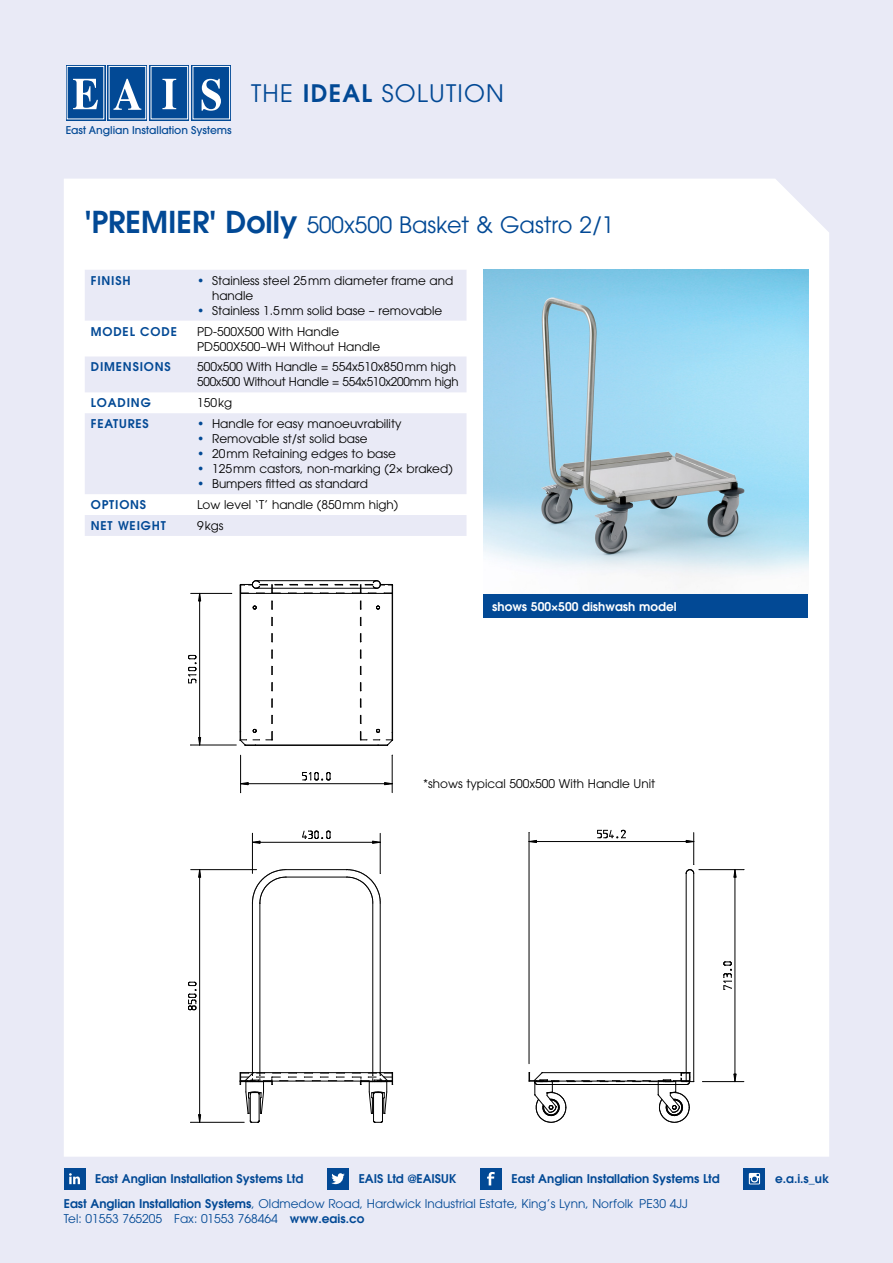
<style>
.page{position:relative;width:893px;height:1263px;background:#e9eaf6}
.page>*{position:absolute;margin:0;border:0;box-sizing:border-box;transform-origin:0 0}
.t1{font:24px "ITC Avant Garde Std";letter-spacing:.05em;color:#024995}
.t2{font:22.5px "ITC Avant Garde Std";color:#024995}
.t3{font:12px/15px "ITC Avant Garde Std";color:#000}
.t4{font:12px/15px "ITC Avant Garde Std";color:#024995}
.t5{font:600 12px "ITC Avant Garde Std";color:#024995}
.t6{font:12px/15px "ITC Avant Garde Std";letter-spacing:-.02em;color:#000}
.t7{font:600 12px "ITC Avant Garde Std";letter-spacing:.07em;color:#024995}
.t8{font:600 12px "ITC Avant Garde Std";color:#fff}
.t9{font:500 10.65px "ITC Avant Garde Std";letter-spacing:-.005em;color:#024995}
.s1{font-weight:600}
.s2{font-family:"Avant Garde";font-weight:600;font-size:30px}
.s3{color:#024995}
</style>
<div class="page">
<div style="left:64px;top:179px;width:765px;height:978px;background:#fff"></div>
<svg style="left:66px;top:65px;width:39px;height:55px"></svg>
<svg style="left:73px;top:79px;width:25px;height:30px"></svg>
<div style="left:192px;top:65px;width:39px;height:55px;background:#024995"></div>
<div style="left:193px;top:66px;width:37px;height:53px;border:1px solid #fff"></div>
<svg style="left:202px;top:79px;width:19px;height:32px"></svg>
<div style="left:150px;top:65px;width:39px;height:55px;background:#024995"></div>
<div style="left:151px;top:66px;width:37px;height:53px;border:1px solid #fff"></div>
<svg style="left:162px;top:79px;width:14px;height:30px"></svg>
<div style="left:108px;top:65px;width:39px;height:55px;background:linear-gradient(to right,#024995,#024995)"></div>
<svg style="left:113px;top:79px;width:28px;height:31px"></svg>
<div style="left:64px;top:1168px;width:21px;height:21px;background:#024995"></div>
<svg style="left:69px;top:1173px;width:11px;height:11px"></svg>
<div style="left:327px;top:1168px;width:22px;height:21px;background:#024995"></div>
<svg style="left:331px;top:1173px;width:14px;height:11px"></svg>
<div style="left:480px;top:1168px;width:22px;height:21px;background:#024995"></div>
<svg style="left:487px;top:1172px;width:8px;height:13px"></svg>
<div style="left:744px;top:1168px;width:21px;height:21px;background:#024995"></div>
<svg style="left:749px;top:1173px;width:11px;height:11px"></svg>
<svg style="left:85px;top:270px;width:381px;height:86px"></svg>
<svg style="left:85px;top:356px;width:381px;height:180px"></svg>
<img style="left:484px;top:270px;width:324px;height:324px">
<div style="left:484px;top:594px;width:324px;height:24px;background:#024995"></div>
<hr style="left:529px;top:1081px;width:160px;height:1px;background:#000">
<hr style="left:542px;top:1072px;width:147px;height:1px;background:#000">
<hr style="left:286px;top:869px;width:61px;height:1px;background:#000">
<hr style="left:252px;top:903px;width:1px;height:170px;background:#000">
<hr style="left:380px;top:903px;width:1px;height:170px;background:#000">
<hr style="left:260px;top:903px;width:1px;height:170px;background:#000">
<hr style="left:286px;top:877px;width:61px;height:1px;background:#000">
<hr style="left:372px;top:903px;width:1px;height:170px;background:#000">
<hr style="left:693px;top:873px;width:1px;height:208px;background:#000">
<hr style="left:686px;top:873px;width:1px;height:200px;background:#000">
<hr style="left:538px;top:1084px;width:148px;height:1px;background:#000">
<svg style="left:240px;top:1072px;width:154px;height:51px;background:#dedede"></svg>
<svg style="left:529px;top:1072px;width:46px;height:51px;background:#ccc"></svg>
<svg style="left:582px;top:1072px;width:113px;height:51px;background:#dedede"></svg>
<hr style="left:252px;top:833px;width:1px;height:40px;background:#000">
<hr style="left:252px;top:842px;width:128px;height:1px;background:#000">
<hr style="left:380px;top:833px;width:1px;height:40px;background:#000">
<svg style="left:347px;top:869px;width:34px;height:34px"></svg>
<svg style="left:302px;top:831px;width:29px;height:8px"></svg>
<hr style="left:529px;top:832px;width:1px;height:232px;background:#000">
<svg style="left:529px;top:840px;width:8px;height:3px"></svg>
<hr style="left:529px;top:841px;width:165px;height:1px;background:#000">
<svg style="left:686px;top:840px;width:9px;height:3px"></svg>
<hr style="left:693px;top:832px;width:1px;height:32px;background:#000">
<svg style="left:686px;top:864px;width:9px;height:10px"></svg>
<svg style="left:597px;top:830px;width:29px;height:8px"></svg>
<hr style="left:191px;top:1122px;width:53px;height:1px;background:#000">
<svg style="left:198px;top:1114px;width:3px;height:8px"></svg>
<hr style="left:199px;top:870px;width:1px;height:252px;background:#000">
<svg style="left:198px;top:870px;width:3px;height:8px"></svg>
<hr style="left:191px;top:869px;width:65px;height:1px;background:#000">
<svg style="left:252px;top:869px;width:35px;height:35px"></svg>
<svg style="left:188px;top:982px;width:9px;height:28px"></svg>
<hr style="left:699px;top:869px;width:45px;height:1px;background:#000">
<hr style="left:735px;top:870px;width:1px;height:211px;background:#000">
<hr style="left:703px;top:1081px;width:41px;height:1px;background:#000">
<svg style="left:724px;top:962px;width:8px;height:28px"></svg>
<hr style="left:241px;top:593px;width:151px;height:1px;background:#000">
<svg style="left:253px;top:606px;width:4px;height:4px"></svg>
<svg style="left:253px;top:729px;width:4px;height:4px"></svg>
<svg style="left:376px;top:606px;width:4px;height:4px"></svg>
<hr style="left:256px;top:580px;width:121px;height:1px;background:#000">
<hr style="left:256px;top:588px;width:121px;height:1px;background:#000">
<hr style="left:240px;top:585px;width:1px;height:155px;background:#000">
<hr style="left:245px;top:745px;width:142px;height:1px;background:#000">
<hr style="left:392px;top:585px;width:1px;height:155px;background:#000">
<svg style="left:320px;top:584px;width:9px;height:2px"></svg>
<svg style="left:335px;top:584px;width:9px;height:2px"></svg>
<svg style="left:240px;top:739px;width:7px;height:7px"></svg>
<svg style="left:253px;top:739px;width:7px;height:7px"></svg>
<svg style="left:266px;top:731px;width:7px;height:9px"></svg>
<svg style="left:360px;top:715px;width:34px;height:31px"></svg>
<svg style="left:360px;top:699px;width:2px;height:9px"></svg>
<svg style="left:360px;top:682px;width:2px;height:9px"></svg>
<svg style="left:360px;top:666px;width:2px;height:9px"></svg>
<svg style="left:360px;top:650px;width:2px;height:9px"></svg>
<svg style="left:360px;top:633px;width:2px;height:9px"></svg>
<svg style="left:360px;top:617px;width:2px;height:9px"></svg>
<svg style="left:360px;top:601px;width:2px;height:9px"></svg>
<svg style="left:350px;top:580px;width:44px;height:14px"></svg>
<svg style="left:240px;top:580px;width:74px;height:14px"></svg>
<hr style="left:240px;top:755px;width:1px;height:38px;background:#000">
<svg style="left:240px;top:782px;width:9px;height:3px"></svg>
<hr style="left:241px;top:783px;width:151px;height:1px;background:#000">
<svg style="left:384px;top:782px;width:8px;height:3px"></svg>
<hr style="left:392px;top:755px;width:1px;height:38px;background:#000">
<svg style="left:302px;top:772px;width:29px;height:9px"></svg>
<hr style="left:191px;top:745px;width:45px;height:1px;background:#000">
<svg style="left:198px;top:737px;width:3px;height:8px"></svg>
<hr style="left:199px;top:593px;width:1px;height:152px;background:#000">
<svg style="left:198px;top:594px;width:3px;height:8px"></svg>
<hr style="left:191px;top:593px;width:41px;height:1px;background:#000">
<svg style="left:188px;top:655px;width:9px;height:29px"></svg>
<p class="t9" style="left:66px;top:123px;width:168px">East Anglian Installation Systems</p>
<h1 class="t1" style="left:251px;top:78px;width:254px">THE <span class="s1">IDEAL</span> SOLUTION</h1>
<h2 class="t2" style="left:85px;top:210px;width:531px"><span class="s2">'PREMIER' Dolly</span> 500x500 Basket &amp; Gastro 2/1</h2>
<p class="t5" style="left:91px;top:272px;width:41px">FINISH</p>
<p class="t3" style="left:212px;top:273px;width:243px;text-indent:-15px"><span class="s3">•</span> Stainless steel 25mm diameter frame and handle</p>
<p class="t3" style="left:197px;top:303px;width:247px"><span class="s3">•</span> Stainless 1.5mm solid base – removable</p>
<p class="t7" style="left:91px;top:323px;width:88px">MODEL CODE</p>
<p class="t3" style="left:197px;top:323px;width:184px">PD-500X500 With Handle<br>PD500X500–WH Without Handle</p>
<p class="t7" style="left:91px;top:359px;width:82px">DIMENSIONS</p>
<p class="t6" style="left:197px;top:359px;width:263px">500x500 With Handle = 554x510x850mm high<br>500x500 Without Handle = 554x510x200mm high</p>
<p class="t7" style="left:91px;top:395px;width:61px">LOADING</p>
<p class="t3" style="left:197px;top:395px;width:37px">150kg</p>
<p class="t7" style="left:91px;top:416px;width:60px">FEATURES</p>
<p class="t3" style="left:197px;top:416px;width:206px"><span class="s3">•</span> Handle for easy manoeuvrability</p>
<p class="t3" style="left:197px;top:431px;width:172px"><span class="s3">•</span> Removable st/st solid base</p>
<p class="t3" style="left:197px;top:446px;width:200px"><span class="s3">•</span> 20mm Retaining edges to base</p>
<p class="t3" style="left:197px;top:461px;width:257px"><span class="s3">•</span> 125mm castors, non-marking (2× braked)</p>
<p class="t3" style="left:197px;top:476px;width:172px"><span class="s3">•</span> Bumpers fitted as standard</p>
<p class="t7" style="left:91px;top:497px;width:57px">OPTIONS</p>
<p class="t3" style="left:197px;top:497px;width:203px">Low level ‘T’ handle (850mm high)</p>
<p class="t7" style="left:91px;top:518px;width:77px">NET WEIGHT</p>
<p class="t3" style="left:197px;top:518px;width:28px">9kgs</p>
<p class="t8" style="left:492px;top:598px;width:186px">shows 500×500 dishwash model</p>
<p class="t3" style="left:423px;top:776px;width:234px">*shows typical 500x500 With Handle Unit</p>
<p class="t5" style="left:95px;top:1171px;width:210px">East Anglian Installation Systems Ltd</p>
<p class="t5" style="left:359px;top:1171px;width:99px">EAIS Ltd @EAISUK</p>
<p class="t5" style="left:512px;top:1171px;width:210px">East Anglian Installation Systems Ltd</p>
<p class="t5" style="left:775px;top:1171px;width:55px">e.a.i.s_uk</p>
<p class="t4" style="left:64px;top:1196px;width:626px"><span class="s1">East Anglian Installation Systems</span>, Oldmedow Road, Hardwick Industrial Estate, King’s Lynn, Norfolk PE30 4JJ<br>Tel: 01553 765205 Fax: 01553 768464 <span class="s1">www.eais.co</span></p>
</div>
